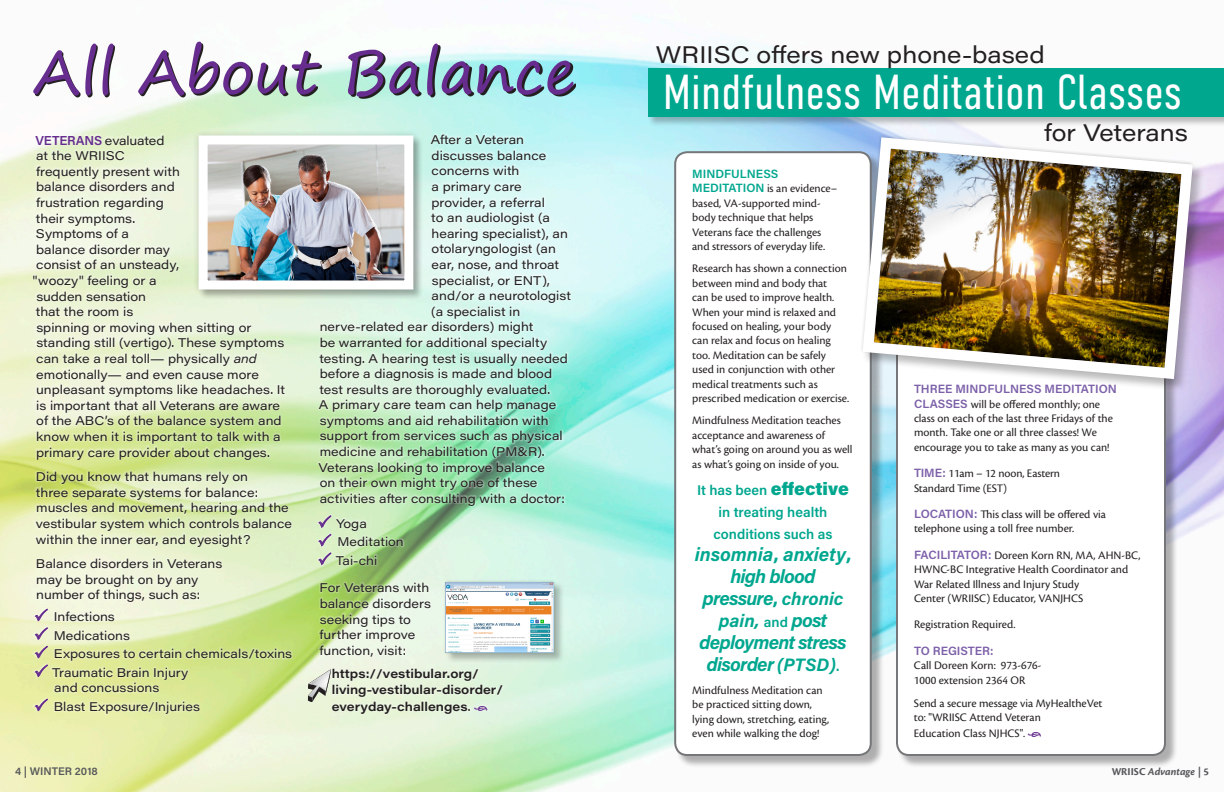
<style>
.page{position:relative;width:1224px;height:792px;background:#fff}
.page>*{position:absolute;margin:0;border:0;box-sizing:border-box;transform-origin:0 0}
.Article_Header_1{font:60px "Segoe Print";color:#662d8e}
.t1{font:300 49.1px "DIN Condensed";color:#fff}
.t2{font:23.6px "Acumin Pro Wide";color:#231f20}
.t3{font:italic 700 19px/22px "Acumin Pro";letter-spacing:-.04em;color:#00a78f;text-align:center}
.t4{font:italic 700 18px "Acumin Pro";color:#00a78f}
.t5{font:600 14px/22px "Acumin Pro";color:#00a78f;text-align:center}
.t6{font:12.4px/15.6px "Acumin Pro Wide";color:#231f20}
.t7{font:600 12.4px/16.4px "Acumin Pro Wide";color:#231f20}
.t8{font:12px/14.4px "Cronos Pro";color:#231f20}
.t9{font:italic 700 11px "Cronos Pro";color:#57585a}
.t10{font:600 11px "Acumin Pro";color:#57585a}
.s1{font-family:"Acumin Pro";font-weight:600;font-size:13px;color:#662d8e}
.s2{font-style:italic}
.s3{color:#662d8e}
.s4{font-weight:400}
.s5{font-family:"Cronos Pro";font-weight:700;font-size:12.2px;color:#662d8e}
.s6{font-family:"Acumin Pro";font-weight:600;color:#00a78f}
.s7{font-weight:900;font-size:18px}
.s8{font-style:normal}
.s9{font-size:18px}
.s10{font-weight:600;font-style:normal;font-size:14px}
.s11{font-size:19px}
.s12{font-family:"Acumin Pro";font-weight:600;color:#7c60a9}
.s13{font-weight:700;font-size:12.2px;color:#662d8e}
</style>
<div class="page">
<img style="left:0;top:1px;width:1224px;height:791px">
<div style="left:648px;top:68px;width:576px;height:60px;background:#231f20;opacity:.3"></div>
<div style="left:648px;top:68px;width:576px;height:49px;background:#00a78f"></div>
<svg style="left:35px;top:44px;width:541px;height:55px"></svg>
<div style="left:32px;top:133px;width:540px;height:583px;background:#fff;opacity:.75"></div>
<svg style="left:33px;top:608px;width:16px;height:71px"></svg>
<svg style="left:33px;top:698px;width:16px;height:15px"></svg>
<svg style="left:317px;top:514px;width:15px;height:53px"></svg>
<div style="left:676px;top:153px;width:208px;height:615px;background:#231f20;opacity:.35"></div>
<div style="left:675px;top:152px;width:196px;height:603px;background:#fff;border-radius:12px"></div>
<div style="left:674px;top:151px;width:198px;height:605px;border:2px solid #757679;border-radius:12px"></div>
<div style="left:898px;top:340px;width:280px;height:429px;background:#231f20;opacity:.35"></div>
<svg style="left:895px;top:392px;width:272px;height:365px"></svg>
<div style="left:198px;top:135px;width:226px;height:165px;background:#231f20;opacity:.3"></div>
<div style="left:192px;top:129px;width:228px;height:167px;background:#231f20;opacity:.2"></div>
<img style="left:194px;top:131px;width:224px;height:163px">
<div style="left:445px;top:582px;width:119px;height:81px;background:#231f20;opacity:.3"></div>
<div style="left:443px;top:579px;width:114px;height:76px;background:#231f20;opacity:.2"></div>
<img style="left:446px;top:582px;width:108px;height:71px">
<svg style="left:308px;top:669px;width:23px;height:33px"></svg>
<div style="left:862px;top:137px;width:343px;height:255px;background:#231f20;opacity:.3"></div>
<img style="left:857px;top:132px;width:341px;height:253px">
<p class="Article_Header_1" style="left:34px;top:18px;width:544px">All About Balance</p>
<p class="t6" style="left:33px;top:132px;width:254px"><span class="s1">VETERANS</span> evaluated<br>at the WRIISC<br>frequently present with<br>balance disorders and<br>frustration regarding<br>their symptoms.<br>Symptoms of a<br>balance disorder may<br>consist of an unsteady,<br>"woozy" feeling or a<br>sudden sensation<br>that the room is<br>spinning or moving when sitting or standing still (vertigo). These symptoms can take a real toll— physically <span class="s2">and </span>emotionally— and even cause more unpleasant symptoms like headaches. It is important that all Veterans are aware of the ABC’s of the balance system and know when it is important to talk with a primary care provider about changes.</p>
<p class="t6" style="left:36px;top:468px;width:258px">Did you know that humans rely on<br>three separate systems for balance: muscles and movement, hearing and the vestibular system which controls balance within the inner ear, and eyesight?</p>
<p class="t6" style="left:36px;top:555px;width:188px">Balance disorders in Veterans may be brought on by any number of things, such as:</p>
<p class="t6" style="left:34px;top:608px;width:82px"><span class="s3">✓</span> Infections</p>
<p class="t6" style="left:34px;top:627px;width:97px"><span class="s3">✓</span> Medications</p>
<p class="t6" style="left:34px;top:645px;width:259px"><span class="s3">✓</span> Exposures to certain chemicals/toxins</p>
<p class="t6" style="left:54px;top:664px;width:136px;text-indent:-20px"><span class="s3">✓</span> Traumatic Brain Injury and concussions</p>
<p class="t6" style="left:34px;top:698px;width:167px"><span class="s3">✓</span> Blast Exposure/Injuries</p>
<p class="t6" style="left:431px;top:131px;width:95px">After a Veteran</p>
<p class="t6" style="left:432px;top:147px;width:116px">discusses balance</p>
<p class="t6" style="left:432px;top:163px;width:89px">concerns with</p>
<p class="t6" style="left:432px;top:178px;width:92px">a primary care</p>
<p class="t6" style="left:432px;top:194px;width:115px">provider, a referral</p>
<p class="t6" style="left:431px;top:209px;width:120px">to an audiologist (a</p>
<p class="t6" style="left:432px;top:225px;width:138px">hearing specialist), an</p>
<p class="t6" style="left:432px;top:241px;width:126px">otolaryngologist (an</p>
<p class="t6" style="left:432px;top:256px;width:129px">ear, nose, and throat</p>
<p class="t6" style="left:432px;top:272px;width:120px">specialist, or ENT),</p>
<p class="t6" style="left:432px;top:287px;width:141px">and/or a neurotologist</p>
<p class="t6" style="left:431px;top:303px;width:91px">(a specialist in</p>
<p class="t6" style="left:320px;top:319px;width:215px">nerve-related ear disorders) might</p>
<p class="t6" style="left:320px;top:334px;width:229px">be warranted for additional specialty</p>
<p class="t6" style="left:319px;top:350px;width:250px">testing. A hearing test is usually needed</p>
<p class="t6" style="left:320px;top:365px;width:234px">before a diagnosis is made and blood</p>
<p class="t6" style="left:319px;top:381px;width:232px">test results are thoroughly evaluated.</p>
<p class="t6" style="left:319px;top:397px;width:239px">A primary care team can help manage</p>
<p class="t6" style="left:320px;top:412px;width:230px">symptoms and aid rehabilitation with</p>
<p class="t6" style="left:320px;top:428px;width:244px">support from services such as physical</p>
<p class="t6" style="left:320px;top:443px;width:227px">medicine and rehabilitation (PM&amp;R).</p>
<p class="t6" style="left:319px;top:459px;width:228px">Veterans looking to improve balance</p>
<p class="t6" style="left:320px;top:475px;width:219px">on their own might try one of these</p>
<p class="t6" style="left:320px;top:490px;width:247px">activities after consulting with a doctor:</p>
<p class="t6" style="left:318px;top:515px;width:51px"><span class="s3">✓</span> Yoga</p>
<p class="t6" style="left:318px;top:533px;width:88px"><span class="s3">✓</span> Meditation</p>
<p class="t6" style="left:318px;top:552px;width:61px"><span class="s3">✓</span> Tai-chi</p>
<p class="t6" style="left:319px;top:580px;width:113px">For Veterans with balance disorders seeking tips to further improve function, visit:</p>
<p class="t7" style="left:332px;top:665px;width:173px">https://vestibular.org/ living-vestibular-disorder/ everyday-challenges<span class="s4">.</span> <span class="s5">•</span></p>
<h1 class="t2" style="left:656px;top:38px;width:390px">WRIISC offers new phone-based</h1>
<h1 class="t1" style="left:663px;top:65px;width:521px">Mindfulness Meditation Classes</h1>
<h1 class="t2" style="left:1044px;top:116px;width:145px">for Veterans</h1>
<p class="t8" style="left:692px;top:167px;width:147px"><span class="s6">MINDFULNESS<br>MEDITATION</span> is an evidence– based, VA-supported mind&shy;body technique that helps<br>Veterans face the challenges and stressors of everyday life.</p>
<p class="t8" style="left:692px;top:262px;width:159px">Research has shown a connection between mind and body that<br>can be used to improve health.<br>When your mind is relaxed and focused on healing, your body can relax and focus on healing too. Meditation can be safely used in conjunction with other medical treatments such as prescribed medication or exercise.</p>
<p class="t8" style="left:692px;top:414px;width:162px">Mindfulness Meditation teaches acceptance and awareness of what’s going on around you as well as what’s going on inside of you.</p>
<p class="t5" style="left:697px;top:478px;width:153px">It has been <span class="s7">effective </span>in treating health conditions such as</p>
<p class="t3" style="left:695px;top:542px;width:158px">insomnia<span class="s8">,</span> anxiety<span class="s8">, </span>high blood pressure<span class="s8">,</span> <span class="s9">chronic</span></p>
<p class="t4" style="left:719px;top:608px;width:110px">pain, <span class="s10">and</span> <span class="s11">post</span></p>
<p class="t3" style="left:699px;top:630px;width:149px">deployment stress disorder <span class="s9">(PTSD)</span><span class="s10">.</span></p>
<p class="t8" style="left:692px;top:683px;width:139px">Mindfulness Meditation can be practiced sitting down, lying down, stretching, eating, even while walking the dog!</p>
<p class="t8" style="left:914px;top:382px;width:204px"><span class="s12">THREE MINDFULNESS MEDITATION CLASSES</span> will be offered monthly; one class on each of the last three Fridays of the month. Take one or all three classes! We encourage you to take as many as you can!</p>
<p class="t8" style="left:914px;top:466px;width:148px"><span class="s12">TIME:</span> 11am – 12 noon, Eastern<br>Standard Time (EST)</p>
<p class="t8" style="left:914px;top:507px;width:193px"><span class="s12">LOCATION:</span> This class will be offered via telephone using a toll free number.</p>
<p class="t8" style="left:914px;top:548px;width:228px"><span class="s12">FACILITATOR:</span> Doreen Korn RN, MA, AHN-BC, HWNC-BC Integrative Health Coordinator and War Related Illness and Injury Study<br>Center (WRIISC) Educator, VANJHCS</p>
<p class="t8" style="left:914px;top:618px;width:103px">Registration Required.</p>
<p class="t8" style="left:914px;top:644px;width:129px"><span class="s12">TO REGISTER:<br></span>Call Doreen Korn: 973-676-<br>1000 extension 2364 OR</p>
<p class="t8" style="left:914px;top:696px;width:190px">Send a secure message via MyHealtheVet to: "WRIISC Attend Veteran</p>
<p class="t8" style="left:914px;top:726px;width:129px">Education Class NJHCS". <span class="s13">•</span></p>
<p class="t10" style="left:15px;top:763px;width:84px">4 | WINTER 2018</p>
<p class="t9" style="left:1112px;top:765px;width:99px"><span class="s8">WRIISC</span> Advantage <span class="s8">| 5</span></p>
</div>
